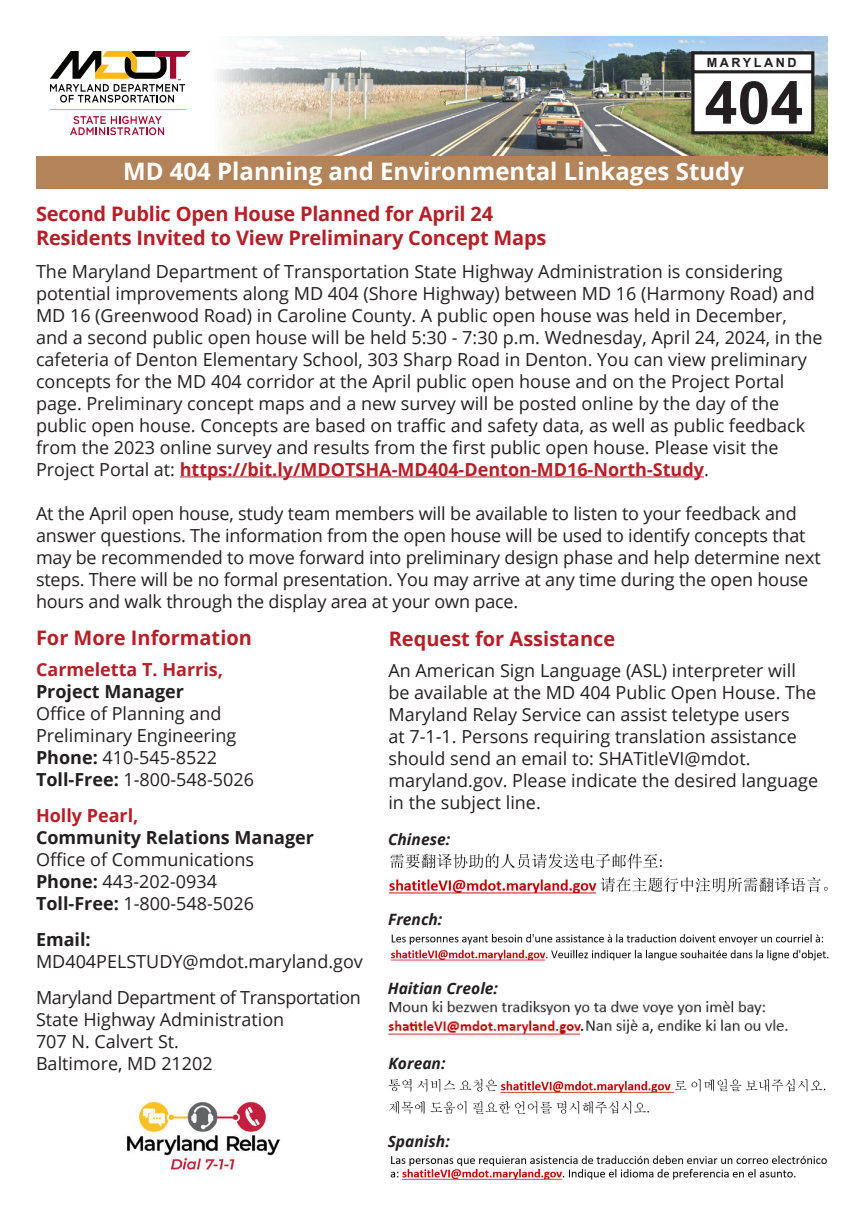
<style>
.page{position:relative;width:864px;height:1224px;background:#fff}
.page>*{position:absolute;margin:0;border:0;box-sizing:border-box;transform-origin:0 0}
.t1{font:700 59.2px "Arial";color:#231f20}
.t2{font:700 24px "Open Sans";color:#fff}
.t3{font:700 20px "Open Sans";letter-spacing:-.01em;color:#b51f27}
.t4{font:18px/22px "Open Sans";color:#231f20}
.t5{font:700 18px "Open Sans";color:#231f20}
.t6{font:18px "Open Sans";letter-spacing:-.02em;color:#231f20}
.t7{font:700 18px "Open Sans";color:#b51f27}
.t8{font:italic 700 15.6px "Open Sans";color:#231f20}
.t9{font:700 12.6px "Arial";letter-spacing:.2em;color:#231f20}
.s1{font-weight:700;color:#b51f27}
.s2{font-weight:700}
</style>
<div class="page">
<img style="left:388px;top:1001px;width:400px;height:35px">
<hr style="left:180px;top:476px;width:524px;height:1px;background:#b51f27">
<img style="left:388px;top:853px;width:440px;height:41px">
<img style="left:390px;top:934px;width:439px;height:27px">
<img style="left:388px;top:1079px;width:438px;height:34px">
<img style="left:390px;top:1155px;width:437px;height:25px">
<img style="left:92px;top:36px;width:736px;height:120px">
<div style="left:36px;top:156px;width:792px;height:32px;background:#b38459"></div>
<svg style="left:50px;top:51px;width:141px;height:52px"></svg>
<svg style="left:70px;top:116px;width:94px;height:18px"></svg>
<hr style="left:50px;top:109px;width:135px;height:1px;background:#fcb814">
<svg style="left:691px;top:51px;width:123px;height:83px"></svg>
<hr style="left:694px;top:70px;width:119px;height:3px;background:#231f20">
<img style="left:127px;top:1101px;width:153px;height:70px">
<p class="t9" style="left:707px;top:55px;width:91px">MARYLAND</p>
<p class="t1" style="left:705px;top:63px;width:100px">404</p>
<p class="t2" style="left:123px;top:155px;width:622px">MD 404 Planning and Environmental Linkages Study</p>
<p class="t3" style="left:36px;top:200px;width:459px">Second Public Open House Planned for April 24</p>
<p class="t3" style="left:36px;top:224px;width:512px">Residents Invited to View Preliminary Concept Maps</p>
<p class="t4" style="left:36px;top:260px;width:788px">The Maryland Department of Transportation State Highway Administration is considering potential improvements along MD 404 (Shore Highway) between MD 16 (Harmony Road) and MD 16 (Greenwood Road) in Caroline County. A public open house was held in December, and a second public open house will be held 5:30 - 7:30 p.m. Wednesday, April 24, 2024, in the cafeteria of Denton Elementary School, 303 Sharp Road in Denton. You can view preliminary concepts for the MD 404 corridor at the April public open house and on the Project Portal page. Preliminary concept maps and a new survey will be posted online by the day of the public open house. Concepts are based on traffic and safety data, as well as public feedback from the 2023 online survey and results from the first public open house. Please visit the Project Portal at: <span class="s1">https://bit.ly/MDOTSHA-MD404-Denton-MD16-North-Study</span>.</p>
<p class="t4" style="left:36px;top:502px;width:786px">At the April open house, study team members will be available to listen to your feedback and answer questions. The information from the open house will be used to identify concepts that may be recommended to move forward into preliminary design phase and help determine next steps. There will be no formal presentation. You may arrive at any time during the open house hours and walk through the display area at your own pace.</p>
<p class="t3" style="left:36px;top:624px;width:217px">For More Information</p>
<p class="t7" style="left:36px;top:656px;width:189px">Carmeletta T. Harris,</p>
<p class="t5" style="left:36px;top:678px;width:150px">Project Manager</p>
<p class="t4" style="left:36px;top:702px;width:187px">Office of Planning and</p>
<p class="t4" style="left:36px;top:724px;width:202px">Preliminary Engineering</p>
<p class="t4" style="left:36px;top:746px;width:183px"><span class="s2">Phone:</span> 410-545-8522</p>
<p class="t4" style="left:36px;top:768px;width:220px"><span class="s2">Toll-Free:</span> 1-800-548-5026</p>
<p class="t7" style="left:36px;top:802px;width:104px">Holly Pearl,</p>
<p class="t5" style="left:36px;top:824px;width:280px">Community Relations Manager</p>
<p class="t4" style="left:36px;top:848px;width:220px">Office of Communications</p>
<p class="t4" style="left:36px;top:870px;width:183px"><span class="s2">Phone:</span> 443-202-0934</p>
<p class="t4" style="left:36px;top:892px;width:220px"><span class="s2">Toll-Free:</span> 1-800-548-5026</p>
<p class="t5" style="left:36px;top:926px;width:56px">Email:</p>
<p class="t4" style="left:36px;top:950px;width:328px">MD404PELSTUDY@mdot.maryland.gov</p>
<p class="t6" style="left:36px;top:985px;width:326px">Maryland Department of Transportation</p>
<p class="t4" style="left:36px;top:1008px;width:250px">State Highway Administration</p>
<p class="t4" style="left:36px;top:1030px;width:145px">707 N. Calvert St.</p>
<p class="t4" style="left:36px;top:1052px;width:178px">Baltimore, MD 21202</p>
<p class="t3" style="left:389px;top:624px;width:228px">Request for Assistance</p>
<p class="t4" style="left:388px;top:659px;width:431px">An American Sign Language (ASL) interpreter will be available at the MD 404 Public Open House. The Maryland Relay Service can assist teletype users<br>at 7-1-1. Persons requiring translation assistance should send an email to: SHATitleVI@mdot. maryland.gov. Please indicate the desired language in the subject line.</p>
<p class="t8" style="left:388px;top:828px;width:64px">Chinese:</p>
<p class="t8" style="left:388px;top:909px;width:56px">French:</p>
<p class="t8" style="left:388px;top:977px;width:112px">Haitian Creole:</p>
<p class="t8" style="left:388px;top:1052px;width:59px">Korean:</p>
<p class="t8" style="left:388px;top:1130px;width:64px">Spanish:</p>
</div>
